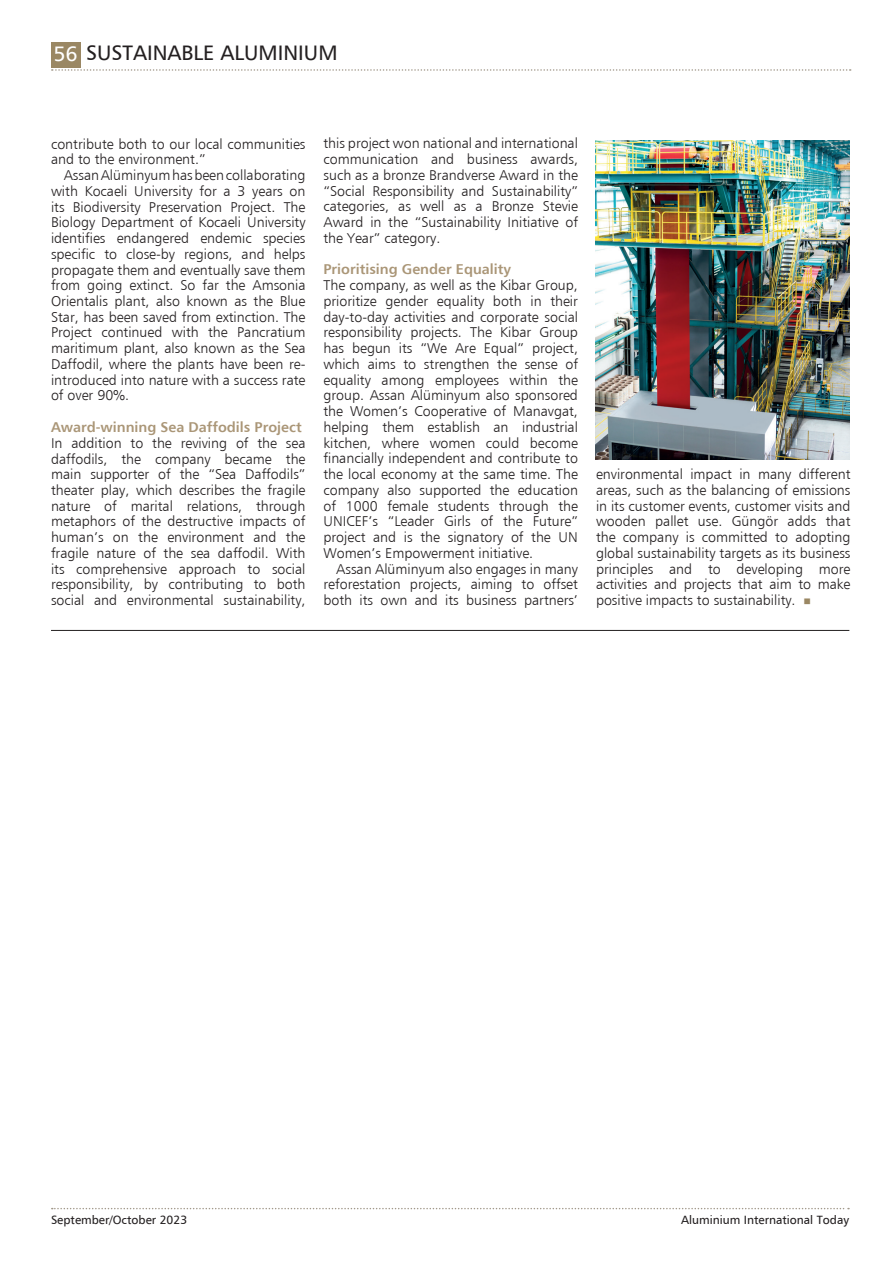
<style>
.page{position:relative;width:893px;height:1263px;background:#fff}
.page>*{position:absolute;margin:0;border:0;box-sizing:border-box;transform-origin:0 0}
.t1{font:21px "Humanist 777 BT Roman B";color:#231f20}
.t2{font:14.25px/15.8px "Humanist 777 BT Light B";color:#231f20;text-align:justify}
.t3{font:14.25px "Humanist 777 BT Bold B";color:#aa9677}
.t4{font:12px "Humanist 777 BT Roman B";color:#231f20}
.s1{color:#fff}
</style>
<div class="page">
<svg style="left:52px;top:1208px;width:797px;height:1px"></svg>
<div style="left:51px;top:43px;width:30px;height:25px;background:#9a8763"></div>
<svg style="left:52px;top:69px;width:799px;height:2px"></svg>
<img style="left:596px;top:140px;width:253px;height:319px">
<hr style="left:51px;top:630px;width:798px;height:1px;background:#231f20">
<h1 class="t1" style="left:54px;top:40px;width:286px"><span class="s1">56</span> SUSTAINABLE ALUMINIUM</h1>
<p class="t2" style="left:51px;top:135px;width:256px">contribute both to our local communities and to the environment.”</p>
<p class="t2" style="left:51px;top:167px;width:256px;text-indent:13px">Assan Alüminyum has been collaborating with Kocaeli University for a 3 years on its Biodiversity Preservation Project. The Biology Department of Kocaeli University identifies endangered endemic species specific to close-by regions, and helps propagate them and eventually save them from going extinct. So far the Amsonia Orientalis plant, also known as the Blue Star, has been saved from extinction. The Project continued with the Pancratium maritimum plant, also known as the Sea Daffodil, where the plants have been re&shy;introduced into nature with a success rate of over 90%.</p>
<p class="t3" style="left:51px;top:418px;width:252px">Award-winning Sea Daffodils Project</p>
<p class="t2" style="left:51px;top:435px;width:256px">In addition to the reviving of the sea daffodils, the company became the main supporter of the “Sea Daffodils” theater play, which describes the fragile nature of marital relations, through metaphors of the destructive impacts of human’s on the environment and the fragile nature of the sea daffodil. With its comprehensive approach to social responsibility, by contributing to both social and environmental sustainability,</p>
<p class="t2" style="left:323px;top:135px;width:256px">this project won national and international communication and business awards, such as a bronze Brandverse Award in the “Social Responsibility and Sustainability” categories, as well as a Bronze Stevie Award in the “Sustainability Initiative of the Year” category.</p>
<p class="t3" style="left:323px;top:260px;width:189px">Prioritising Gender Equality</p>
<p class="t2" style="left:323px;top:277px;width:256px">The company, as well as the Kibar Group, prioritize gender equality both in their day-to-day activities and corporate social responsibility projects. The Kibar Group has begun its “We Are Equal” project, which aims to strengthen the sense of equality among employees within the group. Assan Alüminyum also sponsored the Women’s Cooperative of Manavgat, helping them establish an industrial kitchen, where women could become financially independent and contribute to the local economy at the same time. The company also supported the education of 1000 female students through the UNICEF’s “Leader Girls of the Future” project and is the signatory of the UN Women’s Empowerment initiative.</p>
<p class="t2" style="left:323px;top:561px;width:256px;text-indent:13px">Assan Alüminyum also engages in many reforestation projects, aiming to offset both its own and its business partners’</p>
<p class="t2" style="left:596px;top:466px;width:256px">environmental impact in many different areas, such as the balancing of emissions in its customer events, customer visits and wooden pallet use. Güngör adds that the company is committed to adopting global sustainability targets as its business principles and to developing more activities and projects that aim to make positive impacts to sustainability.</p>
<p class="t4" style="left:51px;top:1213px;width:138px">September/October 2023</p>
<p class="t4" style="left:681px;top:1213px;width:169px">Aluminium International Today</p>
</div>
